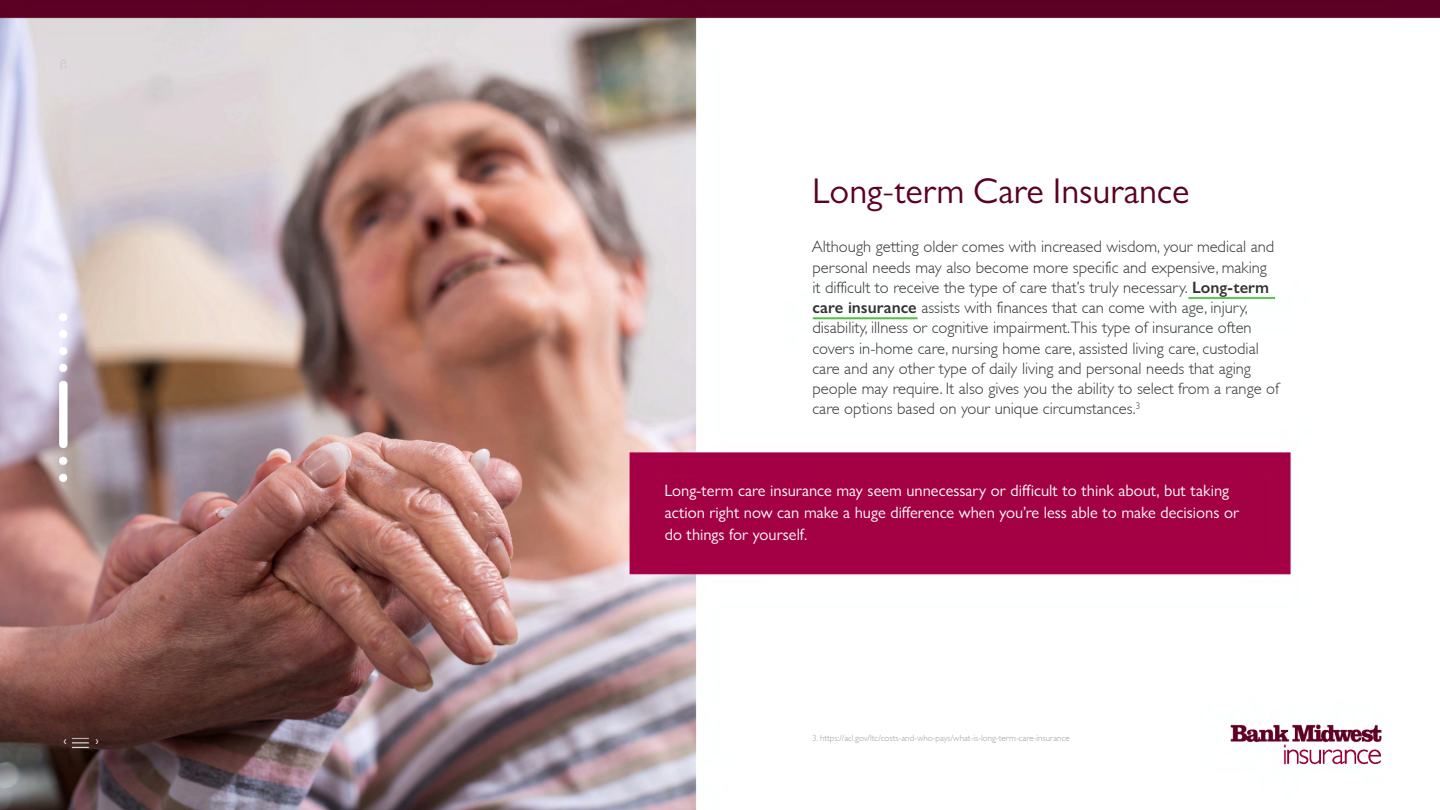
<style>
.page{position:relative;width:1440px;height:810px;background:#fff}
.page>*{position:absolute;margin:0;border:0;box-sizing:border-box;transform-origin:0 0}
.t1{font:36px "Gill Sans MT Pro";color:#5c0024}
.t2{font:300 16.5px/20.2px "Gill Sans";color:#333}
.t3{font:16.5px/21.8px "Gill Sans Nova";color:#fff}
.t4{font:500 10.5px "Gill Sans MT Pro";color:#fff}
.t5{font:300 9px "Gill Sans";color:#9e9e9e}
.s1{font-family:"Gill Sans Nova";font-weight:600}
</style>
<div class="page">
<img style="left:0;top:0;width:1440px;height:810px">
<p class="t4" style="left:63px;top:734px;width:5px">‹</p>
<p class="t4" style="left:95px;top:734px;width:5px">›</p>
<h1 class="t1" style="left:812px;top:170px;width:379px">Long-term Care Insurance</h1>
<p class="t2" style="left:812px;top:237px;width:469px">Although getting older comes with increased wisdom, your medical and personal needs may also become more specific and expensive, making<br>it difficult to receive the type of care that’s truly necessary. <span class="s1">Long-term care insurance</span> assists with finances that can come with age, injury, disability, illness or cognitive impairment.This type of insurance often covers in-home care, nursing home care, assisted living care, custodial care and any other type of daily living and personal needs that aging people may require. It also gives you the ability to select from a range of care options based on your unique circumstances.<sup>3</sup></p>
<p class="t3" style="left:665px;top:480px;width:576px">Long-term care insurance may seem unnecessary or difficult to think about, but taking action right now can make a huge difference when you’re less able to make decisions or do things for yourself.</p>
<p class="t5" style="left:812px;top:733px;width:259px">3. https://acl.gov/ltc/costs-and-who-pays/what-is-long-term-care-insurance</p>
</div>
